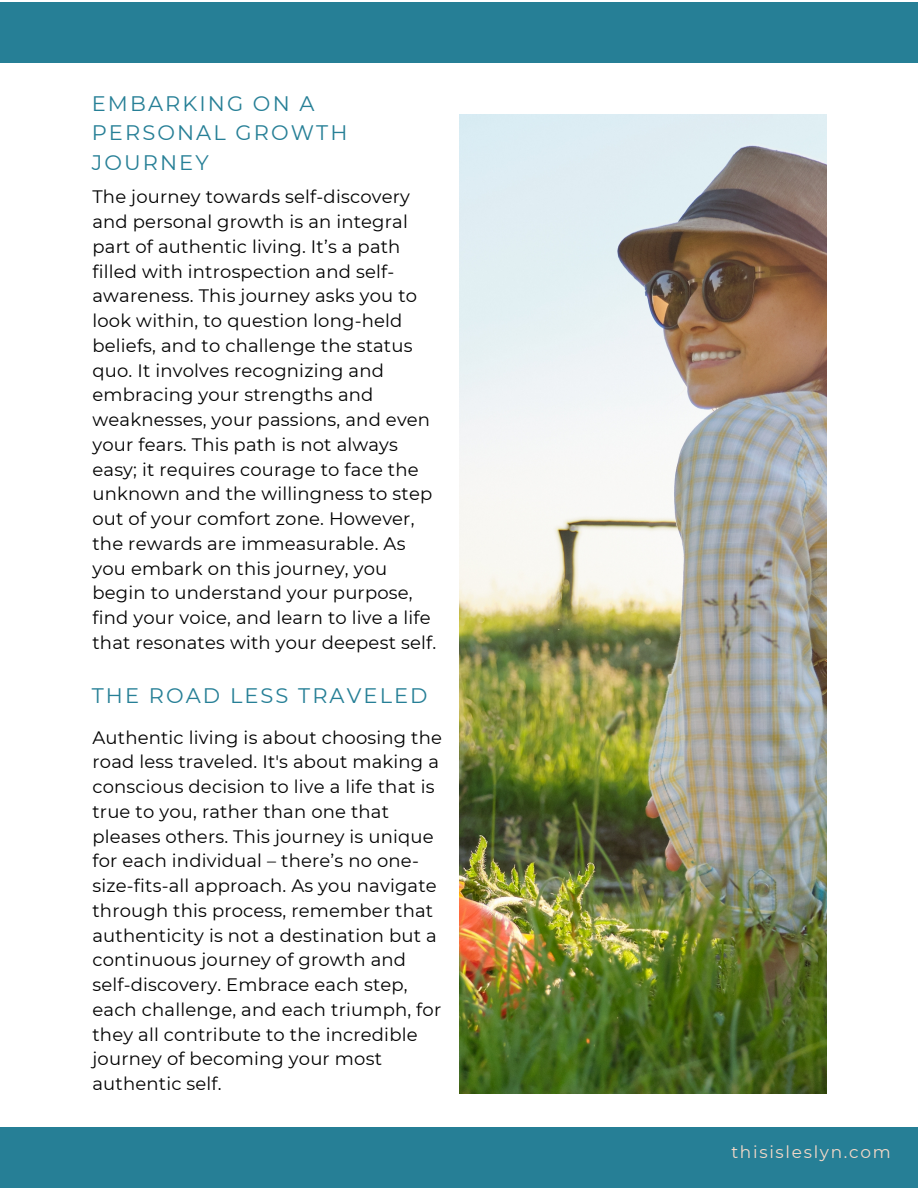
<style>
.page{position:relative;width:918px;height:1188px;background:#fff}
.page>*{position:absolute;margin:0;border:0;box-sizing:border-box;transform-origin:0 0}
.t1{font:21px/29.2px "Montserrat";letter-spacing:.1em;color:#267f96}
.t2{font:18px/24.8px "Montserrat";letter-spacing:.01em;color:#000}
.t3{font:16.95px "Montserrat";letter-spacing:.1em;color:#f3d8c7}
</style>
<div class="page">
<div style="left:0;top:1128px;width:918px;height:60px;background:#267f96"></div>
<div style="left:0;top:2px;width:918px;height:61px;background:#267f96"></div>
<img style="left:459px;top:114px;width:367px;height:979px">
<p class="t1" style="left:92px;top:89px;width:257px">EMBARKING ON A<br>PERSONAL GROWTH<br>JOURNEY</p>
<p class="t2" style="left:92px;top:184px;width:345px">The journey towards self-discovery and personal growth is an integral part of authentic living. It’s a path filled with introspection and self&shy;awareness. This journey asks you to look within, to question long-held beliefs, and to challenge the status quo. It involves recognizing and embracing your strengths and weaknesses, your passions, and even your fears. This path is not always easy; it requires courage to face the unknown and the willingness to step out of your comfort zone. However, the rewards are immeasurable. As you embark on this journey, you begin to understand your purpose, find your voice, and learn to live a life that resonates with your deepest self.</p>
<p class="t1" style="left:92px;top:681px;width:337px">THE ROAD LESS TRAVELED</p>
<p class="t2" style="left:92px;top:725px;width:351px">Authentic living is about choosing the road less traveled. It's about making a conscious decision to live a life that is true to you, rather than one that pleases others. This journey is unique for each individual – there’s no one&shy;size-fits-all approach. As you navigate through this process, remember that authenticity is not a destination but a continuous journey of growth and self-discovery. Embrace each step, each challenge, and each triumph, for they all contribute to the incredible journey of becoming your most authentic self.</p>
<p class="t3" style="left:731px;top:1142px;width:161px">thisisleslyn.com</p>
</div>
